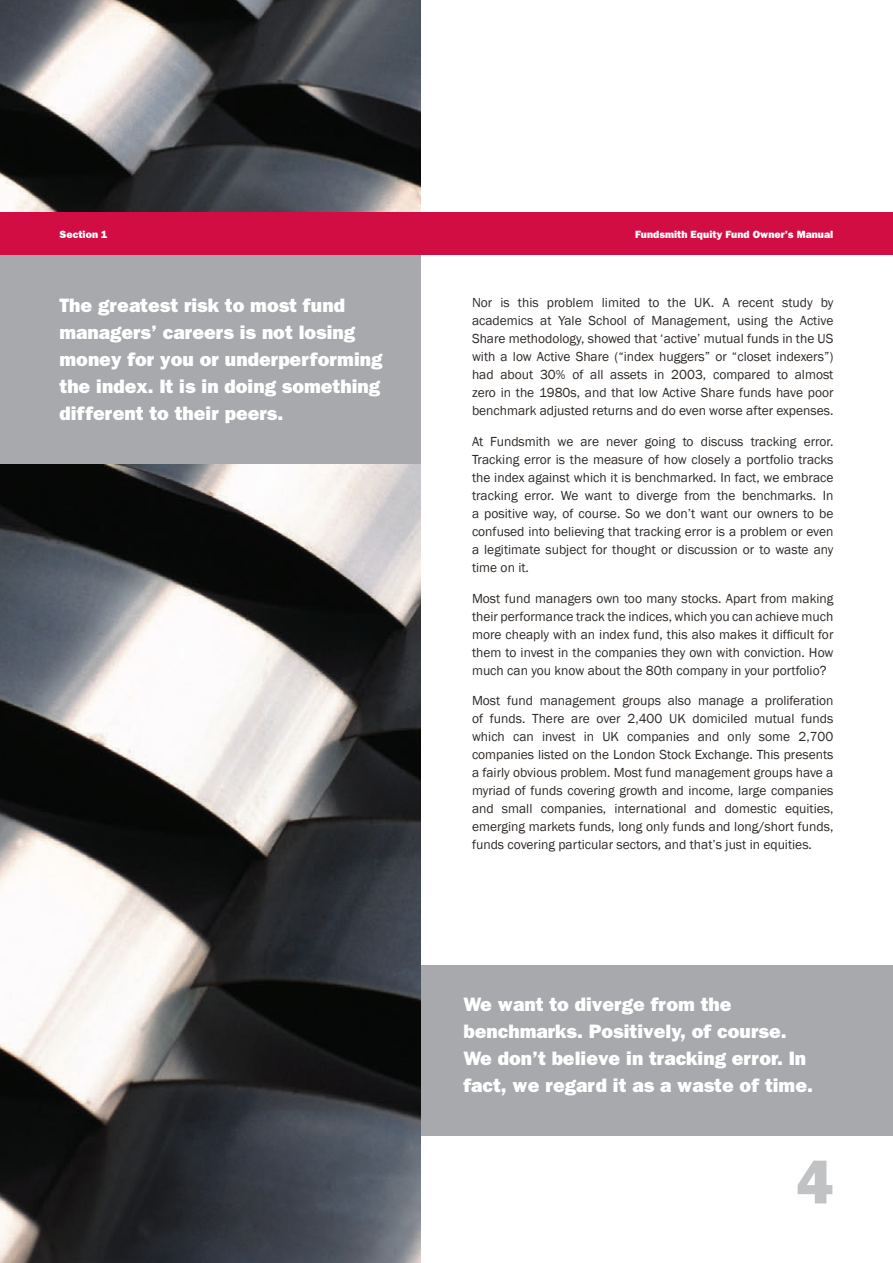
<style>
.page{position:relative;width:893px;height:1263px;background:#fff}
.page>*{position:absolute;margin:0;border:0;box-sizing:border-box;transform-origin:0 0}
.t1{font:800 61.5px "Franklin Gothic";color:#c1c2c4}
.left_pull_out_box{font:800 19.5px/27px "Franklin Gothic";color:#fff}
.body_copy{font:13.5px/18px "Franklin Gothic";color:#2e2926;text-align:justify}
.t2{font:800 10.5px "Franklin Gothic";color:#fff}
</style>
<div class="page">
<div style="left:421px;top:965px;width:472px;height:170px;background:#a8a9ad"></div>
<img style="left:0;top:0;width:421px;height:1263px">
<div style="left:0;top:255px;width:421px;height:208px;background:#a8a9ad"></div>
<div style="left:0;top:213px;width:893px;height:42px;background:#d20d44"></div>
<p class="t2" style="left:60px;top:228px;width:50px">Section 1</p>
<p class="t2" style="left:635px;top:228px;width:200px">Fundsmith Equity Fund Owner’s Manual</p>
<p class="left_pull_out_box" style="left:60px;top:292px;width:324px">The greatest risk to most fund managers’ careers is not losing money for you or underperforming the index. It is in doing something different to their peers.</p>
<p class="body_copy" style="left:472px;top:294px;width:363px">Nor is this problem limited to the UK. A recent study by academics at Yale School of Management, using the Active Share methodology, showed that ‘active’ mutual funds in the US with a low Active Share (“index huggers” or “closet indexers”) had about 30% of all assets in 2003, compared to almost zero in the 1980s, and that low Active Share funds have poor benchmark adjusted returns and do even worse after expenses.</p>
<p class="body_copy" style="left:472px;top:433px;width:363px">At Fundsmith we are never going to discuss tracking error.<br>Tracking error is the measure of how closely a portfolio tracks the index against which it is benchmarked. In fact, we embrace tracking error. We want to diverge from the benchmarks. In a positive way, of course. So we don’t want our owners to be confused into believing that tracking error is a problem or even a legitimate subject for thought or discussion or to waste any time on it.</p>
<p class="body_copy" style="left:472px;top:589px;width:363px">Most fund managers own too many stocks. Apart from making their performance track the indices, which you can achieve much more cheaply with an index fund, this also makes it difficult for them to invest in the companies they own with conviction. How much can you know about the 80th company in your portfolio?</p>
<p class="body_copy" style="left:472px;top:692px;width:363px">Most fund management groups also manage a proliferation of funds. There are over 2,400 UK domiciled mutual funds which can invest in UK companies and only some 2,700 companies listed on the London Stock Exchange. This presents a fairly obvious problem. Most fund management groups have a myriad of funds covering growth and income, large companies and small companies, international and domestic equities, emerging markets funds, long only funds and long/short funds, funds covering particular sectors, and that’s just in equities.</p>
<p class="left_pull_out_box" style="left:463px;top:991px;width:351px">We want to diverge from the benchmarks. Positively, of course.<br>We don’t believe in tracking error. In fact, we regard it as a waste of time.</p>
<p class="t1" style="left:796px;top:1146px;width:38px">4</p>
</div>
